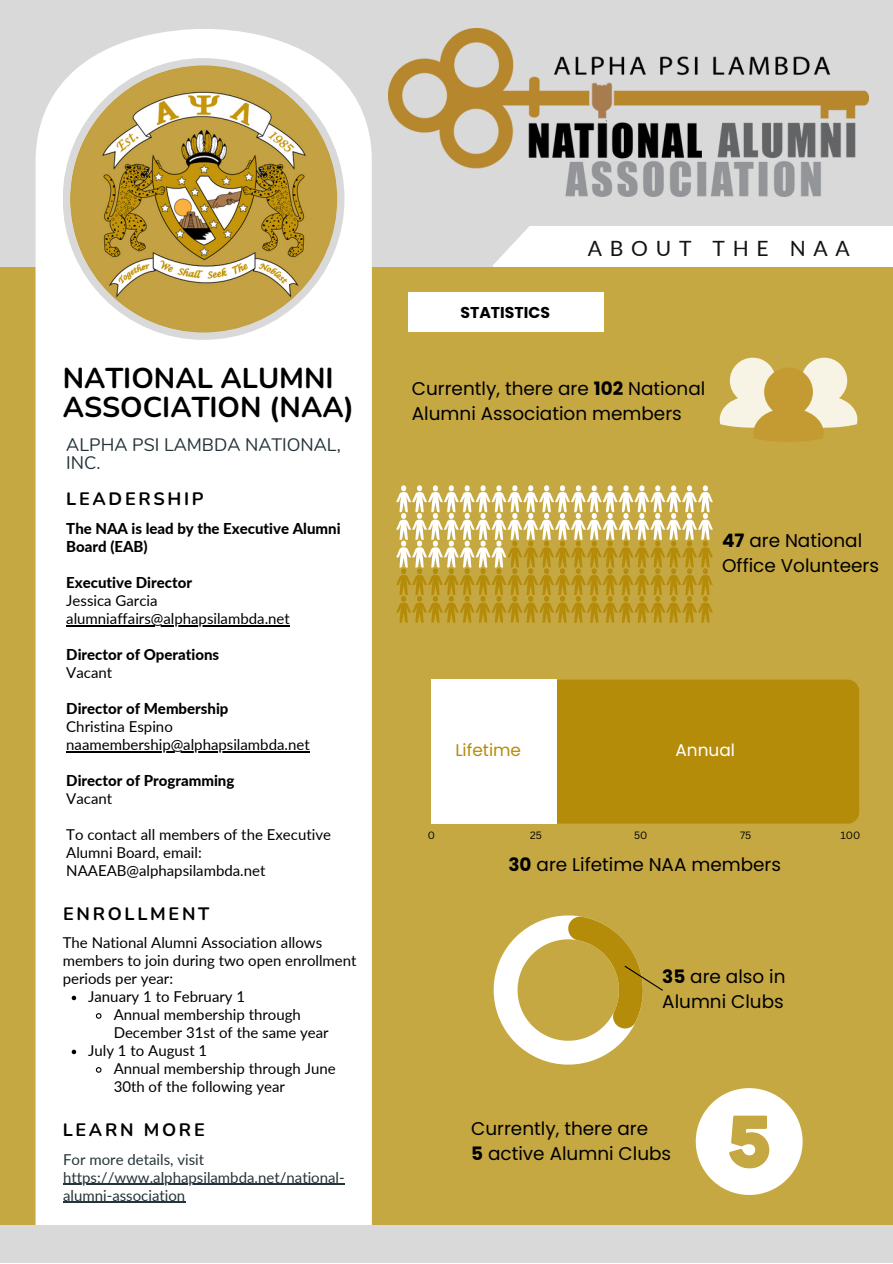
<style>
.page{position:relative;width:893px;height:1264px;background:#fff}
.page>*{position:absolute;margin:0;border:0;box-sizing:border-box;transform-origin:0 0}
.t1{font:700 28.65px/29.2px "Nunito";color:#000}
.t2{font:21px "Lato";letter-spacing:.37em;color:#141414}
.t3{font:18.45px/24.8px "Poppins";color:#000}
.t4{font:700 18px "Nunito";letter-spacing:.15em;color:#000}
.t5{font:18px/18px "Nunito";color:#253439}
.t6{font:16.95px "Poppins";color:#b58c0a}
.t7{font:16.95px "Poppins";color:#fff}
.t8{font:700 15.75px "Poppins";color:#000}
.t9{font:15px/18px "Lato";color:#000}
.t10{font:800 15px/18px "Lato";color:#000}
.t11{font:15px/18px "Lato";color:#253439}
.t12{font:10.35px "Canva Sans";color:#000}
.s1{font-weight:700}
</style>
<div class="page">
<div style="left:0;top:0;width:892px;height:1262px;background:#d9d9d9"></div>
<div style="left:493px;top:226px;width:399px;height:41px;background:#fff"></div>
<div style="left:0;top:267px;width:892px;height:958px;background:#c6a842"></div>
<div style="left:557px;top:679px;width:302px;height:144px;background:#b58c0a"></div>
<div style="left:431px;top:679px;width:126px;height:144px;background:#fff"></div>
<div style="left:36px;top:29px;width:336px;height:1195px;background:#fff"></div>
<div style="left:0;top:1224px;width:892px;height:38px;background:#d9d9d9"></div>
<div style="left:407px;top:292px;width:196px;height:40px;background:#fff"></div>
<div style="left:63px;top:58px;width:281px;height:282px;background:#d9d9d9;border-radius:50%"></div>
<img style="left:70px;top:65px;width:267px;height:267px;border-radius:50%">
<img style="left:388px;top:29px;width:480px;height:167px">
<svg style="left:719px;top:358px;width:138px;height:84px"></svg>
<svg style="left:396px;top:485px;width:316px;height:138px"></svg>
<svg style="left:493px;top:915px;width:170px;height:149px"></svg>
<svg style="left:695px;top:1088px;width:107px;height:106px"></svg>
<hr style="left:66px;top:625px;width:224px;height:1px;background:#000">
<hr style="left:66px;top:751px;width:244px;height:1px;background:#000">
<svg style="left:72px;top:995px;width:4px;height:5px"></svg>
<svg style="left:95px;top:1012px;width:7px;height:7px"></svg>
<svg style="left:72px;top:1049px;width:4px;height:5px"></svg>
<svg style="left:95px;top:1066px;width:7px;height:7px"></svg>
<hr style="left:63px;top:1183px;width:282px;height:1px;background:#253439">
<hr style="left:63px;top:1201px;width:122px;height:1px;background:#253439">
<h1 class="t1" style="left:63px;top:364px;width:293px">NATIONAL ALUMNI<br>ASSOCIATION (NAA)</h1>
<p class="t5" style="left:66px;top:436px;width:276px">ALPHA PSI LAMBDA NATIONAL,<br>INC.</p>
<p class="t4" style="left:66px;top:487px;width:139px">LEADERSHIP</p>
<p class="t10" style="left:66px;top:519px;width:276px">The NAA is lead by the Executive Alumni<br>Board (EAB)</p>
<p class="t10" style="left:66px;top:573px;width:127px">Executive Director</p>
<p class="t9" style="left:66px;top:591px;width:225px">Jessica Garcia alumniaffairs@alphapsilambda.net</p>
<p class="t10" style="left:66px;top:645px;width:154px">Director of Operations</p>
<p class="t9" style="left:66px;top:663px;width:47px">Vacant</p>
<p class="t10" style="left:66px;top:699px;width:164px">Director of Membership</p>
<p class="t9" style="left:66px;top:717px;width:245px">Christina Espino naamembership@alphapsilambda.net</p>
<p class="t10" style="left:66px;top:771px;width:169px">Director of Programming</p>
<p class="t9" style="left:66px;top:789px;width:47px">Vacant</p>
<p class="t9" style="left:66px;top:825px;width:266px">To contact all members of the Executive<br>Alumni Board, email:<br>NAAEAB@alphapsilambda.net</p>
<p class="t4" style="left:63px;top:901px;width:148px">ENROLLMENT</p>
<p class="t9" style="left:63px;top:933px;width:295px">The National Alumni Association allows members to join during two open enrollment periods per year:</p>
<p class="t9" style="left:88px;top:987px;width:158px">January 1 to February 1</p>
<p class="t9" style="left:114px;top:1005px;width:189px">Annual membership through</p>
<p class="t9" style="left:114px;top:1023px;width:216px">December 31st of the same year</p>
<p class="t9" style="left:88px;top:1041px;width:121px">July 1 to August 1</p>
<p class="t9" style="left:114px;top:1059px;width:223px">Annual membership through June</p>
<p class="t9" style="left:114px;top:1077px;width:173px">30th of the following year</p>
<p class="t4" style="left:63px;top:1118px;width:143px">LEARN MORE</p>
<p class="t11" style="left:63px;top:1149px;width:283px">For more details, visit https://www.alphapsilambda.net/national&shy;alumni-association</p>
<p class="t8" style="left:460px;top:302px;width:91px">STATISTICS</p>
<h2 class="t2" style="left:587px;top:235px;width:263px">ABOUT THE NAA</h2>
<p class="t3" style="left:412px;top:376px;width:295px">Currently, there are <span class="s1">102</span> National<br>Alumni Association members</p>
<p class="t3" style="left:722px;top:528px;width:158px"><span class="s1">47</span> are National<br>Office Volunteers</p>
<p class="t6" style="left:455px;top:738px;width:67px">Lifetime</p>
<p class="t7" style="left:675px;top:738px;width:61px">Annual</p>
<p class="t12" style="left:427px;top:827px;width:9px">0</p>
<p class="t12" style="left:530px;top:827px;width:13px">25</p>
<p class="t12" style="left:634px;top:827px;width:15px">50</p>
<p class="t12" style="left:740px;top:827px;width:13px">75</p>
<p class="t12" style="left:840px;top:827px;width:21px">100</p>
<p class="t3" style="left:508px;top:852px;width:274px"><span class="s1">30</span> are Lifetime NAA members</p>
<p class="t3" style="left:662px;top:964px;width:125px"><span class="s1">35</span> are also in<br>Alumni Clubs</p>
<p class="t3" style="left:471px;top:1115px;width:201px">Currently, there are<br><span class="s1">5</span> active Alumni Clubs</p>
</div>
